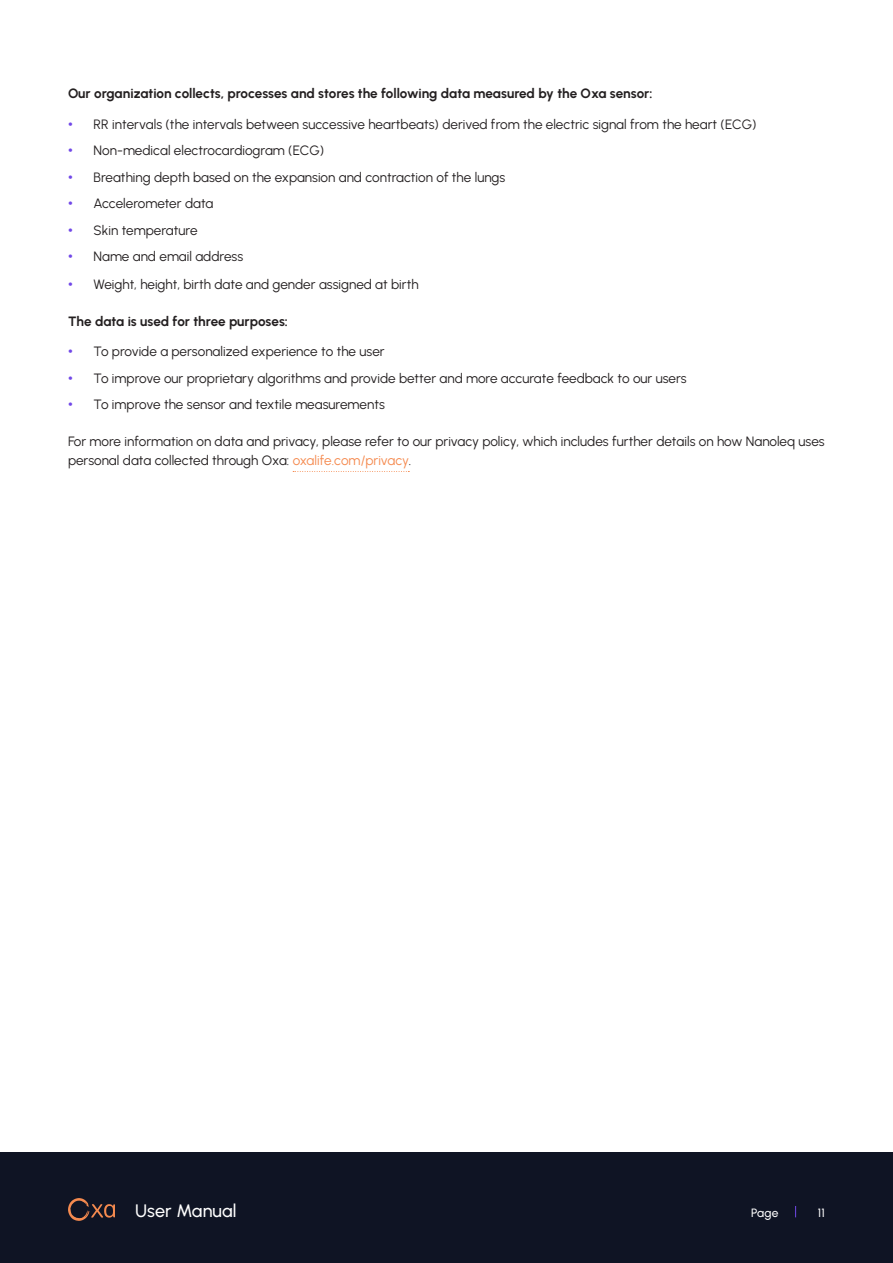
<style>
.page{position:relative;width:893px;height:1263px;background:#fff}
.page>*{position:absolute;margin:0;border:0;box-sizing:border-box;transform-origin:0 0}
.t1{font:500 18px "Urbanist";letter-spacing:.01em;color:#fff}
._03_Body{font:13.5px/19.5px "Urbanist";color:#231f20}
._03_Body_Bold{font:700 13.5px "Urbanist";letter-spacing:-.005em;color:#231f20}
.t2{font:500 12px "Urbanist";letter-spacing:.015em;color:#fff}
.s1{font-family:"Arial";color:#7148e8}
.s2{color:#f58a4f}
</style>
<div class="page">
<div style="left:0;top:1152px;width:893px;height:111px;background:#0f1424"></div>
<svg style="left:68px;top:1198px;width:47px;height:23px"></svg>
<svg style="left:293px;top:471px;width:116px;height:1px"></svg>
<p class="_03_Body_Bold" style="left:68px;top:84px;width:586px">Our organization collects, processes and stores the following data measured by the Oxa sensor:</p>
<p class="_03_Body" style="left:68px;top:114px;width:690px"><span class="s1">•</span> RR intervals (the intervals between successive heartbeats) derived from the electric signal from the heart (ECG)</p>
<p class="_03_Body" style="left:68px;top:140px;width:258px"><span class="s1">•</span> Non-medical electrocardiogram (ECG)</p>
<p class="_03_Body" style="left:68px;top:167px;width:439px"><span class="s1">•</span> Breathing depth based on the expansion and contraction of the lungs</p>
<p class="_03_Body" style="left:68px;top:193px;width:147px"><span class="s1">•</span> Accelerometer data</p>
<p class="_03_Body" style="left:68px;top:220px;width:131px"><span class="s1">•</span> Skin temperature</p>
<p class="_03_Body" style="left:68px;top:246px;width:177px"><span class="s1">•</span> Name and email address</p>
<p class="_03_Body" style="left:68px;top:274px;width:352px"><span class="s1">•</span> Weight, height, birth date and gender assigned at birth</p>
<p class="_03_Body_Bold" style="left:68px;top:312px;width:221px">The data is used for three purposes:</p>
<p class="_03_Body" style="left:68px;top:342px;width:318px"><span class="s1">•</span> To provide a personalized experience to the user</p>
<p class="_03_Body" style="left:68px;top:368px;width:620px"><span class="s1">•</span> To improve our proprietary algorithms and provide better and more accurate feedback to our users</p>
<p class="_03_Body" style="left:68px;top:395px;width:318px"><span class="s1">•</span> To improve the sensor and textile measurements</p>
<p class="_03_Body" style="left:68px;top:431px;width:758px">For more information on data and privacy, please refer to our privacy policy, which includes further details on how Nanoleq uses personal data collected through Oxa: <span class="s2">oxalife.com/privacy</span>.</p>
<h1 class="t1" style="left:135px;top:1199px;width:103px">User Manual</h1>
<p class="t2" style="left:751px;top:1205px;width:29px">Page</p>
<p class="t2" style="left:818px;top:1205px;width:9px">11</p>
</div>
